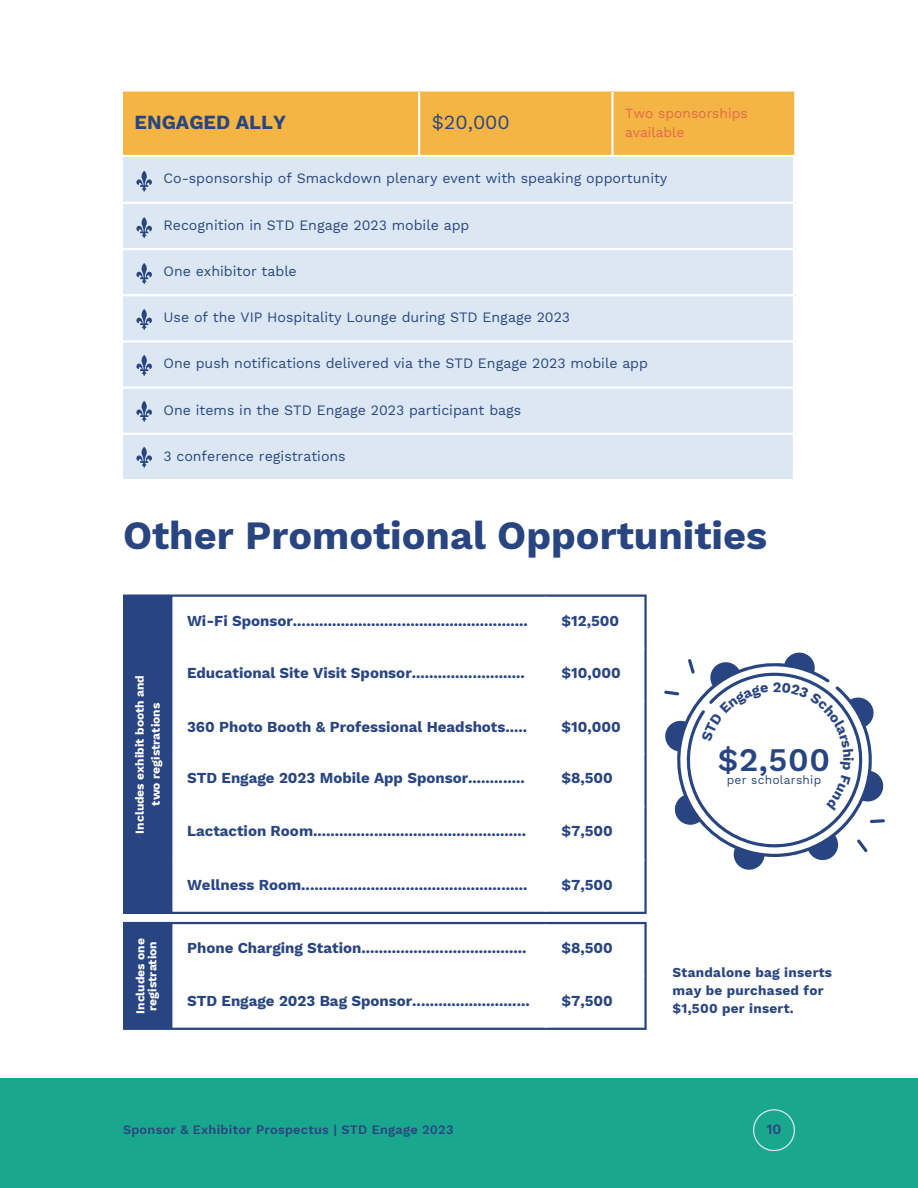
<style>
.page{position:relative;width:918px;height:1188px;background:#fff}
.page>*{position:absolute;margin:0;border:0;box-sizing:border-box;transform-origin:0 0}
.t1{font:700 39.45px "Work Sans";color:#294581}
.t2{font:600 32.4px "Work Sans";color:#294581}
.t3{font:700 19.8px "Work Sans";color:#294581}
.t4{font:19.8px "Work Sans";color:#294581}
.t5{font:700 15px "Work Sans";color:#294581}
.t6{font:700 14.25px "Work Sans";color:#294581}
.t7{font:14.1px "Work Sans";color:#294581}
.t8{font:600 14.1px "Work Sans";color:#294581}
.t9{font:13.8px/19.2px "Work Sans";color:#e4674a}
.t10{font:700 13.5px/18px "Work Sans";letter-spacing:.02em;color:#294581}
.t11{font:600 12.75px "Work Sans";letter-spacing:.02em;color:#294581}
.t12{font:700 12px/16px "Work Sans";color:#fff;text-align:center}
.t13{font:12px "Work Sans";letter-spacing:.02em;color:#294581}
</style>
<div class="page">
<div style="left:0;top:1078px;width:918px;height:110px;background:#19a88d"></div>
<svg style="left:753px;top:1109px;width:42px;height:42px"></svg>
<div style="left:123px;top:92px;width:671px;height:63px;background:#f5b544"></div>
<div style="left:123px;top:157px;width:670px;height:322px;background:#dbe8f3"></div>
<hr style="left:418px;top:92px;width:2px;height:63px;background:#fff">
<hr style="left:611px;top:92px;width:3px;height:63px;background:#fff">
<hr style="left:123px;top:202px;width:672px;height:2px;background:#fff">
<hr style="left:123px;top:248px;width:672px;height:2px;background:#fff">
<hr style="left:123px;top:294px;width:672px;height:2px;background:#fff">
<hr style="left:123px;top:340px;width:672px;height:2px;background:#fff">
<hr style="left:123px;top:387px;width:672px;height:2px;background:#fff">
<hr style="left:123px;top:433px;width:672px;height:2px;background:#fff">
<svg style="left:136px;top:171px;width:17px;height:21px"></svg>
<svg style="left:136px;top:217px;width:17px;height:21px"></svg>
<svg style="left:136px;top:263px;width:17px;height:21px"></svg>
<svg style="left:136px;top:309px;width:17px;height:21px"></svg>
<svg style="left:136px;top:355px;width:17px;height:21px"></svg>
<svg style="left:136px;top:401px;width:17px;height:21px"></svg>
<svg style="left:136px;top:447px;width:17px;height:21px"></svg>
<div style="left:125px;top:597px;width:45px;height:315px;background:#294581"></div>
<hr style="left:123px;top:597px;width:2px;height:315px;background:#294581">
<hr style="left:170px;top:597px;width:2px;height:315px;background:#294581">
<hr style="left:644px;top:597px;width:3px;height:315px;background:#294581">
<hr style="left:123px;top:595px;width:524px;height:2px;background:#294581">
<hr style="left:123px;top:647px;width:49px;height:3px;background:#294581">
<hr style="left:123px;top:700px;width:49px;height:2px;background:#294581">
<hr style="left:123px;top:753px;width:49px;height:2px;background:#294581">
<hr style="left:123px;top:806px;width:49px;height:2px;background:#294581">
<hr style="left:123px;top:859px;width:49px;height:2px;background:#294581">
<hr style="left:123px;top:912px;width:524px;height:2px;background:#294581">
<div style="left:125px;top:924px;width:45px;height:104px;background:#294581"></div>
<hr style="left:123px;top:924px;width:2px;height:104px;background:#294581">
<hr style="left:170px;top:924px;width:2px;height:104px;background:#294581">
<hr style="left:644px;top:924px;width:3px;height:104px;background:#294581">
<hr style="left:123px;top:922px;width:524px;height:2px;background:#294581">
<hr style="left:123px;top:975px;width:49px;height:2px;background:#294581">
<hr style="left:123px;top:1028px;width:524px;height:2px;background:#294581">
<svg style="left:733px;top:652px;width:103px;height:218px"></svg>
<svg style="left:664px;top:659px;width:221px;height:194px"></svg>
<h3 class="t3" style="left:135px;top:111px;width:153px">ENGAGED ALLY</h3>
<h3 class="t4" style="left:432px;top:111px;width:80px">$20,000</h3>
<p class="t9" style="left:625px;top:103px;width:124px">Two sponsorships available</p>
<p class="t7" style="left:163px;top:170px;width:506px">Co-sponsorship of Smackdown plenary event with speaking opportunity</p>
<p class="t7" style="left:163px;top:217px;width:307px">Recognition in STD Engage 2023 mobile app</p>
<p class="t7" style="left:163px;top:263px;width:135px">One exhibitor table</p>
<p class="t7" style="left:163px;top:309px;width:408px">Use of the VIP Hospitality Lounge during STD Engage 2023</p>
<p class="t7" style="left:163px;top:355px;width:486px">One push notifications delivered via the STD Engage 2023 mobile app</p>
<p class="t7" style="left:163px;top:401px;width:359px">One items in the STD Engage 2023 participant bags</p>
<p class="t7" style="left:163px;top:448px;width:184px">3 conference registrations</p>
<h1 class="t1" style="left:123px;top:513px;width:646px">Other Promotional Opportunities</h1>
<p class="t12" style="left:132px;top:834px;width:160px;rotate:-90deg">Includes exhibit booth and two registrations</p>
<p class="t12" style="left:134px;top:1014px;width:77px;line-height:12px;text-align:left;rotate:-90deg">Includes one registration</p>
<p class="t5" style="left:187px;top:612px;width:342px">Wi-Fi Sponsor......................................................</p>
<p class="t5" style="left:562px;top:612px;width:59px">$12,500</p>
<p class="t5" style="left:187px;top:664px;width:339px">Educational Site Visit Sponsor..........................</p>
<p class="t5" style="left:562px;top:664px;width:61px">$10,000</p>
<p class="t5" style="left:187px;top:718px;width:342px">360 Photo Booth &amp; Professional Headshots.....</p>
<p class="t5" style="left:562px;top:718px;width:61px">$10,000</p>
<p class="t5" style="left:187px;top:769px;width:339px">STD Engage 2023 Mobile App Sponsor.............</p>
<p class="t5" style="left:562px;top:769px;width:53px">$8,500</p>
<p class="t5" style="left:187px;top:822px;width:341px">Lactaction Room.................................................</p>
<p class="t5" style="left:562px;top:822px;width:53px">$7,500</p>
<p class="t5" style="left:187px;top:876px;width:342px">Wellness Room....................................................</p>
<p class="t5" style="left:562px;top:876px;width:53px">$7,500</p>
<p class="t5" style="left:187px;top:939px;width:341px">Phone Charging Station......................................</p>
<p class="t5" style="left:562px;top:939px;width:53px">$8,500</p>
<p class="t5" style="left:187px;top:992px;width:344px">STD Engage 2023 Bag Sponsor...........................</p>
<p class="t5" style="left:562px;top:992px;width:53px">$7,500</p>
<h2 class="t2" style="left:718px;top:741px;width:114px">$2,500</h2>
<p class="t13" style="left:727px;top:773px;width:96px">per scholarship</p>
<p class="t6" style="left:857px;top:757px;width:6px;rotate:90deg">i</p>
<p class="t10" style="left:673px;top:963px;width:161px">Standalone bag inserts may be purchased for $1,500 per insert.</p>
<p class="t11" style="left:123px;top:1123px;width:332px">Sponsor &amp; Exhibitor Prospectus | STD Engage 2023</p>
<p class="t8" style="left:766px;top:1121px;width:17px">10</p>
</div>
